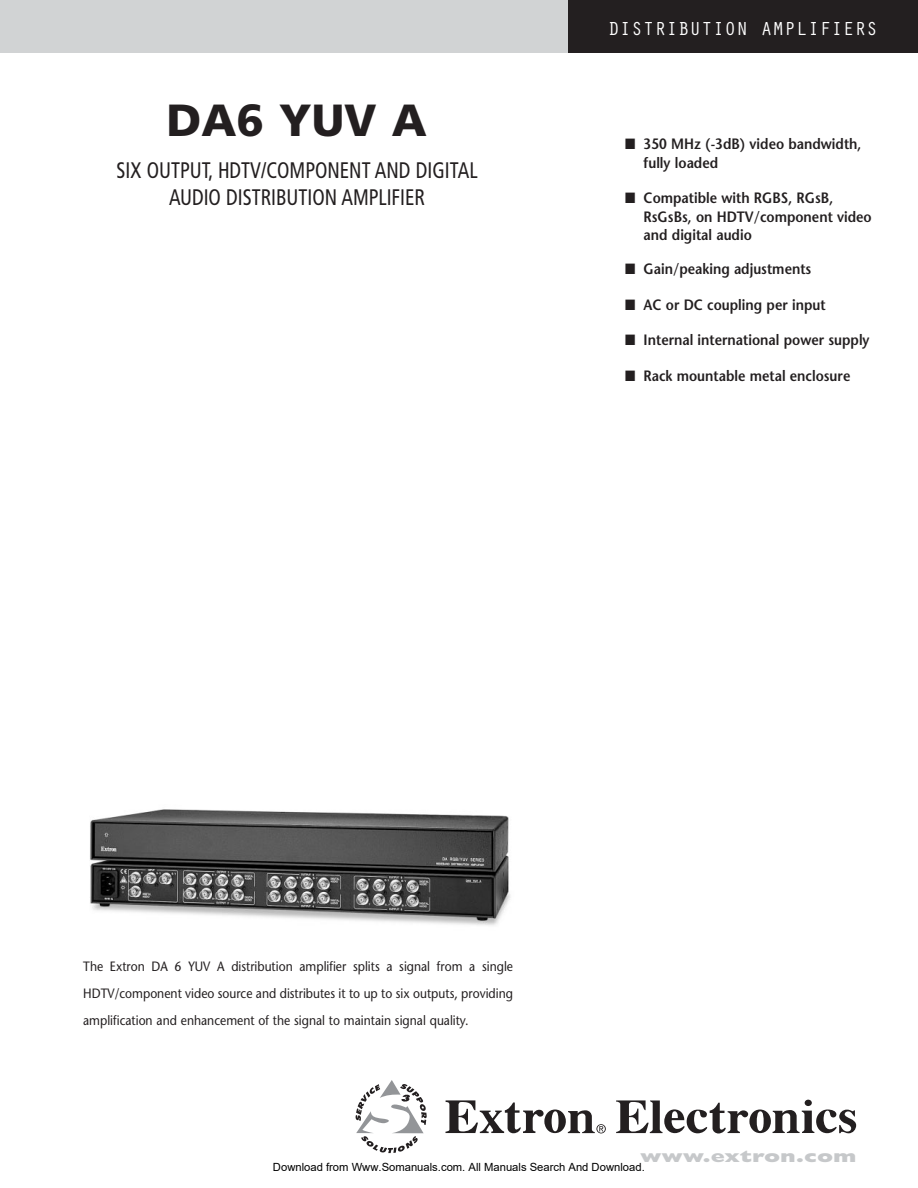
<style>
.page{position:relative;width:918px;height:1188px;background:#fff}
.page>*{position:absolute;margin:0;border:0;box-sizing:border-box;transform-origin:0 0}
.t1{font:900 45px "Frutiger";color:#231f20}
.t2{font:condensed 22.5px/27px "Frutiger";color:#231f20;text-align:center;scale:.9 1}
.t3{font:19.5px "Orator";color:#fff}
.t4{font:800 16.5px "Gill Sans";color:#c6c8ca;scale:1.4 1}
.t5{font:600 15px/19.4px "Stone Sans";color:#231f20;scale:.9 1}
.t6{font:13.5px/27px "Stone Sans";color:#231f20;text-align:justify;scale:.9 1}
.t7{font:11.25px "Arial";color:#000}
</style>
<div class="page">
<img style="left:90px;top:809px;width:421px;height:117px">
<svg style="left:356px;top:1080px;width:71px;height:73px"></svg>
<svg style="left:616px;top:1100px;width:240px;height:33px"></svg>
<svg style="left:446px;top:1100px;width:160px;height:33px"></svg>
<div style="left:0;top:0;width:574px;height:53px;background:#d1d3d4"></div>
<div style="left:569px;top:0;width:349px;height:53px;background:#231f20"></div>
<h1 class="t1" style="left:167px;top:102px;width:262px">DA6 YUV A</h1>
<h2 class="t2" style="left:117px;top:159px;width:403px">SIX OUTPUT, HDTV/COMPONENT AND DIGITAL<br>AUDIO DISTRIBUTION AMPLIFIER</h2>
<h3 class="t3" style="left:608px;top:17px;width:272px">DISTRIBUTION AMPLIFIERS</h3>
<p class="t5" style="left:644px;top:136px;width:244px;text-indent:-18px">■ 350 MHz (-3dB) video bandwidth, fully loaded</p>
<p class="t5" style="left:644px;top:189px;width:255px;text-indent:-18px">■ Compatible with RGBS, RGsB,<br>RsGsBs, on HDTV/component video</p>
<p class="t5" style="left:644px;top:227px;width:122px">and digital audio</p>
<p class="t5" style="left:625px;top:261px;width:208px">■ Gain/peaking adjustments</p>
<p class="t5" style="left:625px;top:296px;width:224px">■ AC or DC coupling per input</p>
<p class="t5" style="left:625px;top:332px;width:273px">■ Internal international power supply</p>
<p class="t5" style="left:625px;top:368px;width:252px">■ Rack mountable metal enclosure</p>
<p class="t6" style="left:83px;top:954px;width:479px">The Extron DA 6 YUV A distribution amplifier splits a signal from a single HDTV/component video source and distributes it to up to six outputs, providing amplification and enhancement of the signal to maintain signal quality.</p>
<p class="t4" style="left:640px;top:1150px;width:156px">www.extron.com</p>
<p class="t7" style="left:273px;top:1160px;width:373px">Download from Www.Somanuals.com. All Manuals Search And Download.</p>
</div>
